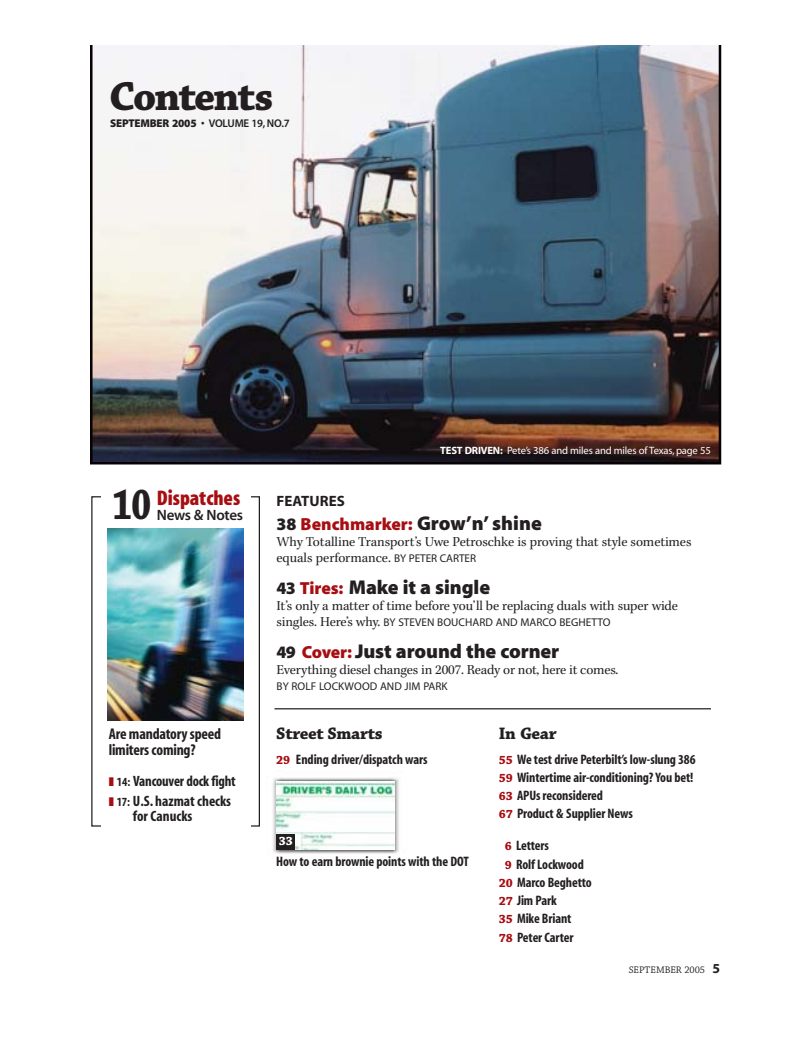
<style>
.page{position:relative;width:810px;height:1058px;background:#fff}
.page>*{position:absolute;margin:0;border:0;box-sizing:border-box;transform-origin:0 0}
.t1{font:700 45px "Chaparral";color:#231f20;scale:.8 1}
.t2{font:700 42.5px "Chaparral";letter-spacing:-.045em;color:#231f20}
.t3{font:900 21.25px "Myriad Condensed";color:#a70e12}
.t4{font:900 20px "Myriad";letter-spacing:-.005em;color:#231f20}
.t5{font:900 17.5px "Myriad";color:#a70e12}
.t6{font:700 17.5px "Chaparral";letter-spacing:-.02em;color:#231f20}
.t7{font:700 15.62px/15.6px "Myriad Condensed";letter-spacing:-.015em;color:#231f20}
.t8{font:700 15px/20.1px "Myriad Condensed";letter-spacing:-.01em;color:#231f20}
.t9{font:600 15px "Myriad";letter-spacing:-.025em;color:#231f20}
.t10{font:700 15px "Myriad";letter-spacing:.005em;color:#231f20}
.t11{font:700 13.75px/18.2px "Myriad Condensed";letter-spacing:-.01em;color:#231f20}
.t12{font:13.75px/16px "Kepler";letter-spacing:-.01em;color:#231f20}
.t13{font:700 12.5px "Chaparral";color:#fff}
.t14{font:11.25px "Myriad";letter-spacing:.005em;color:#231f20}
.t15{font:600 11.25px "Myriad";letter-spacing:-.015em;color:#231f20}
.t16{font:10.62px "Myriad";letter-spacing:-.015em;color:#fff}
.t17{font:10px "Chaparral";color:#231f20}
.s1{font-weight:900}
.s2{font-weight:700}
.s3{color:#a70e12}
.s4{font-size:12.5px}
.s5{color:#231f20}
.s6{font-size:20px;color:#231f20}
.s7{font-family:"Myriad";font-size:11.25px}
.s8{font-size:17.5px}
.s9{font-size:17.5px;color:#a70e12}
.s10{font-family:"Kepler";font-size:13.75px}
.s11{font-family:"Chaparral";font-size:12.5px;color:#a70e12}
.s12{font-family:"Myriad";font-weight:700;font-size:13.75px}
</style>
<div class="page">
<img style="left:90px;top:45px;width:632px;height:809px">
<p class="t2" style="left:109px;top:71px;width:166px">Contents</p>
<p class="t15" style="left:110px;top:119px;width:181px"><span class="s1">SEPTEMBER 2005</span> • VOLUME 19, NO.7</p>
<p class="t16" style="left:440px;top:447px;width:272px"><span class="s2">TEST DRIVEN:</span> Pete’s 386 and miles and miles of Texas, page 55</p>
<p class="t3" style="left:157px;top:487px;width:85px">Dispatches</p>
<p class="t9" style="left:157px;top:509px;width:88px">News &amp; Notes</p>
<p class="t1" style="left:112px;top:478px;width:51px">10</p>
<p class="t7" style="left:109px;top:727px;width:114px">Are mandatory speed limiters coming?</p>
<p class="t8" style="left:109px;top:772px;width:129px"><span class="s3">❚</span> <span class="s4">14:</span> Vancouver dock fight <span class="s3">❚</span> <span class="s4">17:</span> U.S. hazmat checks</p>
<p class="t8" style="left:133px;top:807px;width:61px">for Canucks</p>
<p class="t10" style="left:277px;top:495px;width:70px">FEATURES</p>
<p class="t5" style="left:277px;top:515px;width:267px"><span class="s5">38</span> Benchmarker: <span class="s6">Grow’n’ shine</span></p>
<p class="t12" style="left:277px;top:535px;width:416px">Why Totalline Transport’s Uwe Petroschke is proving that style sometimes equals performance. <span class="s7">BY PETER CARTER</span></p>
<p class="t4" style="left:277px;top:576px;width:215px"><span class="s8">43</span> <span class="s9">Tires:</span> Make it a single</p>
<p class="t12" style="left:277px;top:599px;width:403px">It’s only a matter of time before you’ll be replacing duals with super wide</p>
<p class="t14" style="left:277px;top:618px;width:336px"><span class="s10">singles. Here’s why.</span> BY STEVEN BOUCHARD AND MARCO BEGHETTO</p>
<p class="t4" style="left:277px;top:640px;width:284px"><span class="s8">49</span> <span class="s9">Cover:</span> Just around the corner</p>
<p class="t12" style="left:277px;top:663px;width:343px">Everything diesel changes in 2007. Ready or not, here it comes.</p>
<p class="t14" style="left:277px;top:682px;width:173px">BY ROLF LOCKWOOD AND JIM PARK</p>
<p class="t6" style="left:276px;top:723px;width:108px">Street Smarts</p>
<p class="t11" style="left:276px;top:751px;width:153px"><span class="s11">29</span> Ending driver/dispatch wars</p>
<p class="t6" style="left:499px;top:723px;width:59px">In Gear</p>
<p class="t11" style="left:499px;top:751px;width:198px"><span class="s11">55</span> We test drive Peterbilt’s low-slung 386<br><span class="s11">59</span> Wintertime air-conditioning? You bet!<br><span class="s11">63</span> APUs reconsidered<br><span class="s11">67</span> Product &amp; Supplier News</p>
<p class="t11" style="left:505px;top:838px;width:46px"><span class="s11">6</span> Letters</p>
<p class="t11" style="left:505px;top:856px;width:81px"><span class="s11">9</span> Rolf Lockwood</p>
<p class="t11" style="left:499px;top:874px;width:95px"><span class="s11">20</span> Marco Beghetto</p>
<p class="t11" style="left:499px;top:892px;width:59px"><span class="s11">27</span> Jim Park</p>
<p class="t11" style="left:499px;top:911px;width:74px"><span class="s11">35</span> Mike Briant</p>
<p class="t11" style="left:499px;top:929px;width:76px"><span class="s11">78</span> Peter Carter</p>
<p class="t13" style="left:279px;top:833px;width:15px">33</p>
<p class="t11" style="left:276px;top:853px;width:194px">How to earn brownie points with the DOT</p>
<p class="t17" style="left:629px;top:964px;width:93px">SEPTEMBER 2005 <span class="s12">5</span></p>
</div>
